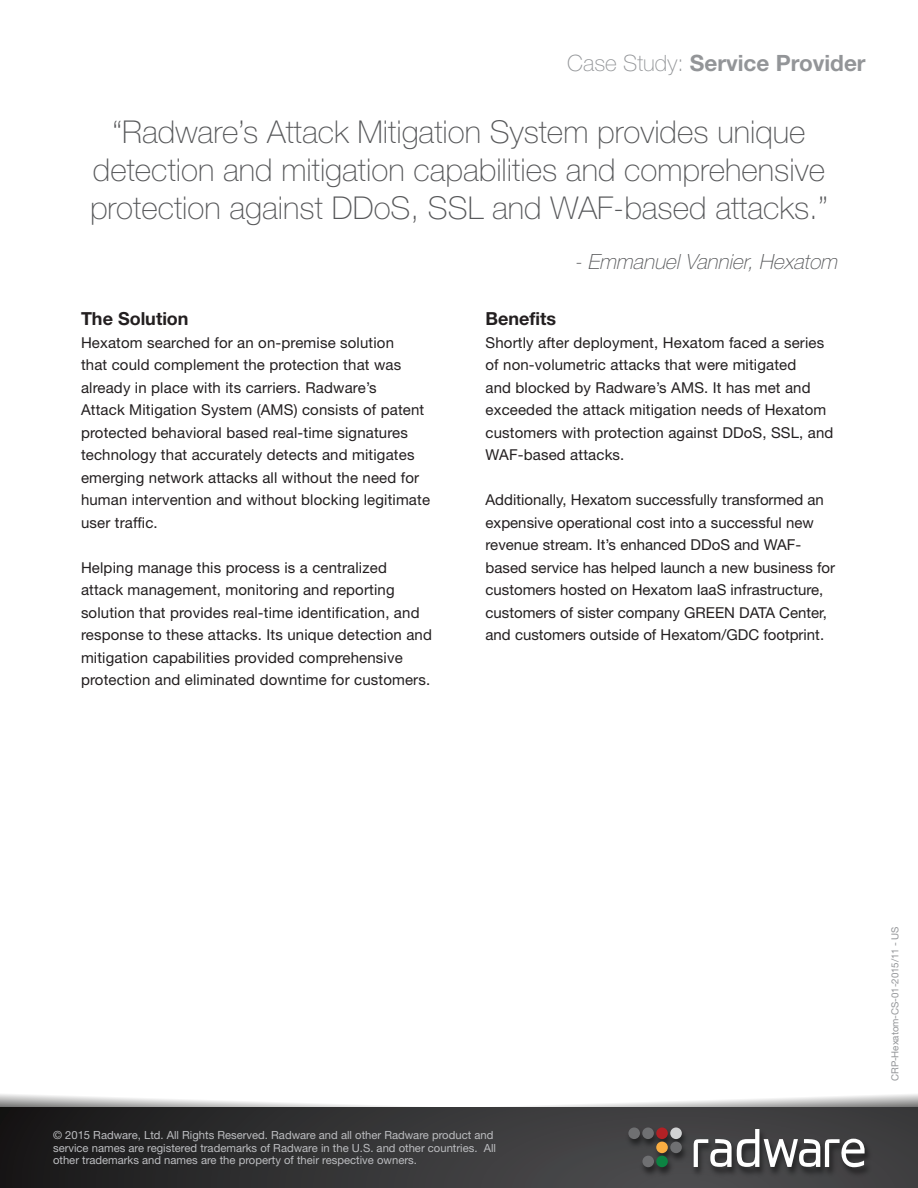
<style>
.page{position:relative;width:918px;height:1188px;background:#fff}
.page>*{position:absolute;margin:0;border:0;box-sizing:border-box;transform-origin:0 0}
.t1{font:100 31.5px/37.8px "Helvetica Neue East A";color:#57585a;text-align:center}
.t2{font:700 22.5px "Helvetica Neue East A";color:#939598}
.t3{font:italic 100 21px "Helvetica Neue East A";color:#57585a}
.t4{font:700 18px "Helvetica Neue East A";color:#231f20}
.t5{font:15px/22.5px "Helvetica Neue East A";letter-spacing:.01em;color:#231f20}
.t6{font:11.25px/12.8px "Helvetica Neue";color:#bcbdc0}
.t7{font:9.75px "Helvetica Neue East A";letter-spacing:-.01em;color:#939598}
.s1{font-weight:100}
</style>
<div class="page">
<svg style="left:516px;top:1094px;width:402px;height:13px"></svg>
<svg style="left:0;top:1094px;width:403px;height:13px"></svg>
<svg style="left:0;top:1107px;width:918px;height:81px;background:#323233"></svg>
<img style="left:624px;top:1125px;width:250px;height:54px">
<div style="left:670px;top:1127px;width:12px;height:12px;background:#d1d2d3;border-radius:50%"></div>
<div style="left:628px;top:1127px;width:12px;height:12px;background:#6f7072;border-radius:50%"></div>
<div style="left:642px;top:1127px;width:12px;height:12px;background:#6f7072;border-radius:50%"></div>
<div style="left:670px;top:1142px;width:12px;height:11px;background:#6f7072;border-radius:50%"></div>
<div style="left:656px;top:1127px;width:12px;height:12px;background:#b22125;border-radius:50%"></div>
<div style="left:656px;top:1142px;width:12px;height:11px;background:#faad41;border-radius:50%"></div>
<div style="left:642px;top:1156px;width:12px;height:11px;background:#6f7072;border-radius:50%"></div>
<div style="left:656px;top:1156px;width:12px;height:11px;background:#0c8342;border-radius:50%"></div>
<svg style="left:694px;top:1129px;width:173px;height:38px"></svg>
<h2 class="t2" style="left:567px;top:49px;width:300px"><span class="s1">Case Study:</span> Service Provider</h2>
<h1 class="t1" style="left:90px;top:114px;width:739px">“Radware’s Attack Mitigation System provides unique detection and mitigation capabilities and comprehensive protection against DDoS, SSL and WAF-based attacks.”</h1>
<h3 class="t3" style="left:574px;top:250px;width:264px">- Emmanuel Vannier, Hexatom</h3>
<p class="t4" style="left:81px;top:308px;width:109px">The Solution</p>
<p class="t5" style="left:81px;top:331px;width:351px">Hexatom searched for an on-premise solution<br>that could complement the protection that was already in place with its carriers. Radware’s<br>Attack Mitigation System (AMS) consists of patent protected behavioral based real-time signatures technology that accurately detects and mitigates emerging network attacks all without the need for human intervention and without blocking legitimate user traffic.</p>
<p class="t5" style="left:81px;top:556px;width:352px">Helping manage this process is a centralized attack management, monitoring and reporting solution that provides real-time identification, and response to these attacks. Its unique detection and mitigation capabilities provided comprehensive protection and eliminated downtime for customers.</p>
<p class="t4" style="left:486px;top:308px;width:72px">Benefits</p>
<p class="t5" style="left:486px;top:331px;width:349px">Shortly after deployment, Hexatom faced a series of non-volumetric attacks that were mitigated<br>and blocked by Radware’s AMS. It has met and exceeded the attack mitigation needs of Hexatom customers with protection against DDoS, SSL, and WAF-based attacks.</p>
<p class="t5" style="left:486px;top:489px;width:351px">Additionally, Hexatom successfully transformed an expensive operational cost into a successful new revenue stream. It’s enhanced DDoS and WAF&shy;based service has helped launch a new business for customers hosted on Hexatom IaaS infrastructure, customers of sister company GREEN DATA Center, and customers outside of Hexatom/GDC footprint.</p>
<p class="t6" style="left:53px;top:1128px;width:444px">© 2015 Radware, Ltd. All Rights Reserved. Radware and all other Radware product and service names are registered trademarks of Radware in the U.S. and other countries. All other trademarks and names are the property of their respective owners.</p>
<p class="t7" style="left:889px;top:1081px;width:156px;rotate:-90deg">CRP-Hexatom-CS-01-2015/11 - US</p>
</div>
